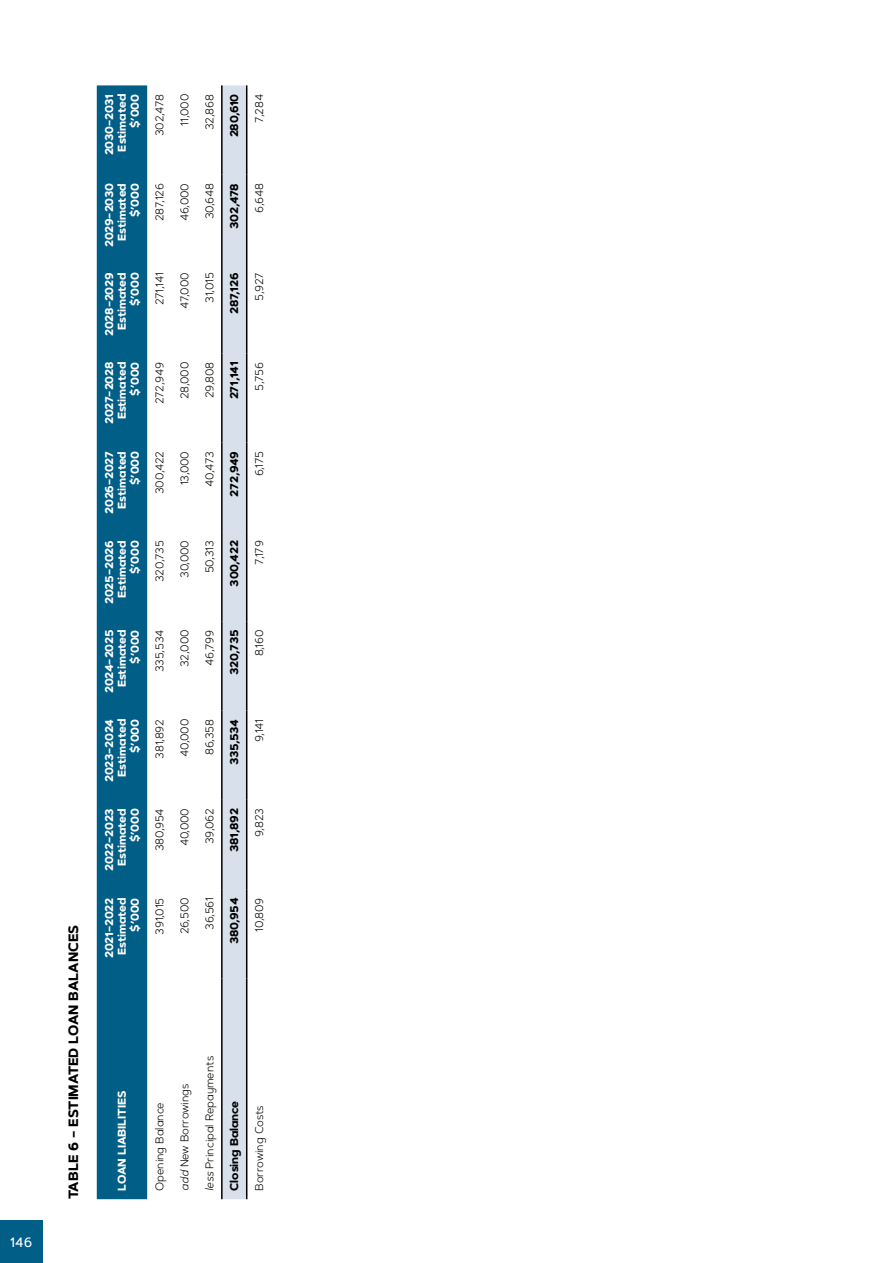
<style>
.page{position:relative;width:893px;height:1263px;background:#fff}
.page>*{position:absolute;margin:0;border:0;box-sizing:border-box;transform-origin:0 0}
.Sub_Heading_2{font:700 13.5px "Artegra Sans Alt";color:#000}
.t1{font:500 13.5px "Artegra Sans Alt";color:#fff}
.Table_content{font:300 11.25px "Artegra Sans Alt";letter-spacing:-.01em;color:#000}
.Table_content-2{font:700 11.25px/12.8px "Artegra Sans Alt";letter-spacing:-.005em;color:#fff;text-align:center}
.Table_content-3{font:700 11.25px "Artegra Sans Alt";letter-spacing:-.02em;color:#000}
.Table_content-4{font:700 11.25px "Artegra Sans Alt";letter-spacing:-.025em;color:#fff}
.s1{font-style:italic}
</style>
<div class="page">
<div style="left:97px;top:85px;width:50px;height:1114px;background:#005e87"></div>
<div style="left:223px;top:85px;width:23px;height:1114px;background:#d8e1eb"></div>
<hr style="left:221px;top:978px;width:2px;height:221px;background:#000">
<hr style="left:221px;top:889px;width:2px;height:89px;background:#000">
<hr style="left:221px;top:800px;width:2px;height:89px;background:#000">
<hr style="left:221px;top:710px;width:2px;height:90px;background:#000">
<hr style="left:221px;top:621px;width:2px;height:89px;background:#000">
<hr style="left:221px;top:532px;width:2px;height:89px;background:#000">
<hr style="left:221px;top:443px;width:2px;height:89px;background:#000">
<hr style="left:221px;top:353px;width:2px;height:90px;background:#000">
<hr style="left:221px;top:264px;width:2px;height:89px;background:#000">
<hr style="left:221px;top:175px;width:2px;height:89px;background:#000">
<hr style="left:221px;top:85px;width:2px;height:90px;background:#000">
<hr style="left:246px;top:978px;width:1px;height:221px;background:#000">
<hr style="left:246px;top:889px;width:1px;height:89px;background:#000">
<hr style="left:246px;top:800px;width:1px;height:89px;background:#000">
<hr style="left:246px;top:710px;width:1px;height:90px;background:#000">
<hr style="left:246px;top:621px;width:1px;height:89px;background:#000">
<hr style="left:246px;top:532px;width:1px;height:89px;background:#000">
<hr style="left:246px;top:443px;width:1px;height:89px;background:#000">
<hr style="left:246px;top:353px;width:1px;height:90px;background:#000">
<hr style="left:246px;top:264px;width:1px;height:89px;background:#000">
<hr style="left:246px;top:175px;width:1px;height:89px;background:#000">
<hr style="left:246px;top:85px;width:1px;height:90px;background:#000">
<div style="left:0;top:1220px;width:43px;height:43px;background:#005e87"></div>
<p class="t1" style="left:10px;top:1232px;width:24px">146</p>
<p class="Sub_Heading_2" style="left:63px;top:1199px;width:276px;rotate:-90deg">TABLE 6 – ESTIMATED LOAN BALANCES</p>
<p class="Table_content-2" style="left:103px;top:155px;width:63px;rotate:-90deg">2030–2031</p>
<p class="Table_content-2" style="left:116px;top:152px;width:59px;rotate:-90deg">Estimated</p>
<p class="Table_content-2" style="left:129px;top:128px;width:35px;rotate:-90deg">$’000</p>
<p class="Table_content-2" style="left:103px;top:247px;width:66px;rotate:-90deg">2029–2030</p>
<p class="Table_content-2" style="left:116px;top:241px;width:59px;rotate:-90deg">Estimated</p>
<p class="Table_content-2" style="left:129px;top:217px;width:35px;rotate:-90deg">$’000</p>
<p class="Table_content-2" style="left:103px;top:336px;width:65px;rotate:-90deg">2028–2029<br>Estimated</p>
<p class="Table_content-2" style="left:129px;top:306px;width:35px;rotate:-90deg">$’000</p>
<p class="Table_content-4" style="left:101px;top:424px;width:64px;rotate:-90deg">2027–2028</p>
<p class="Table_content-2" style="left:116px;top:419px;width:59px;rotate:-90deg">Estimated</p>
<p class="Table_content-2" style="left:129px;top:396px;width:35px;rotate:-90deg">$’000</p>
<p class="Table_content-4" style="left:101px;top:514px;width:64px;rotate:-90deg">2026–2027</p>
<p class="Table_content-2" style="left:116px;top:509px;width:59px;rotate:-90deg">Estimated</p>
<p class="Table_content-2" style="left:129px;top:485px;width:35px;rotate:-90deg">$’000</p>
<p class="Table_content-2" style="left:103px;top:604px;width:65px;rotate:-90deg">2025–2026</p>
<p class="Table_content-2" style="left:116px;top:598px;width:59px;rotate:-90deg">Estimated</p>
<p class="Table_content-2" style="left:129px;top:574px;width:35px;rotate:-90deg">$’000</p>
<p class="Table_content-4" style="left:101px;top:693px;width:65px;rotate:-90deg">2024–2025</p>
<p class="Table_content-2" style="left:116px;top:687px;width:59px;rotate:-90deg">Estimated</p>
<p class="Table_content-2" style="left:129px;top:664px;width:35px;rotate:-90deg">$’000</p>
<p class="Table_content-4" style="left:101px;top:782px;width:65px;rotate:-90deg">2023–2024</p>
<p class="Table_content-2" style="left:116px;top:777px;width:59px;rotate:-90deg">Estimated</p>
<p class="Table_content-2" style="left:129px;top:753px;width:35px;rotate:-90deg">$’000</p>
<p class="Table_content-2" style="left:103px;top:871px;width:64px;rotate:-90deg">2022–2023</p>
<p class="Table_content-2" style="left:116px;top:866px;width:59px;rotate:-90deg">Estimated</p>
<p class="Table_content-2" style="left:129px;top:842px;width:35px;rotate:-90deg">$’000</p>
<p class="Table_content-2" style="left:103px;top:958px;width:62px;rotate:-90deg">2021–2022</p>
<p class="Table_content-2" style="left:116px;top:955px;width:59px;rotate:-90deg">Estimated</p>
<p class="Table_content-2" style="left:129px;top:931px;width:35px;rotate:-90deg">$’000</p>
<p class="Table_content" style="left:152px;top:136px;width:43px;rotate:-90deg">302,478</p>
<p class="Table_content" style="left:152px;top:221px;width:39px;rotate:-90deg">287,126</p>
<p class="Table_content" style="left:152px;top:305px;width:34px;rotate:-90deg">271,141</p>
<p class="Table_content" style="left:152px;top:404px;width:44px;rotate:-90deg">272,949</p>
<p class="Table_content" style="left:152px;top:494px;width:44px;rotate:-90deg">300,422</p>
<p class="Table_content" style="left:152px;top:582px;width:43px;rotate:-90deg">320,735</p>
<p class="Table_content" style="left:152px;top:672px;width:44px;rotate:-90deg">335,534</p>
<p class="Table_content" style="left:152px;top:759px;width:41px;rotate:-90deg">381,892</p>
<p class="Table_content" style="left:152px;top:851px;width:44px;rotate:-90deg">380,954</p>
<p class="Table_content" style="left:152px;top:935px;width:39px;rotate:-90deg">391,015</p>
<p class="Table_content" style="left:177px;top:126px;width:33px;rotate:-90deg">11,000</p>
<p class="Table_content" style="left:177px;top:221px;width:39px;rotate:-90deg">46,000</p>
<p class="Table_content" style="left:177px;top:309px;width:38px;rotate:-90deg">47,000</p>
<p class="Table_content" style="left:177px;top:399px;width:39px;rotate:-90deg">28,000</p>
<p class="Table_content" style="left:177px;top:485px;width:36px;rotate:-90deg">13,000</p>
<p class="Table_content" style="left:177px;top:578px;width:39px;rotate:-90deg">30,000</p>
<p class="Table_content" style="left:177px;top:667px;width:39px;rotate:-90deg">32,000</p>
<p class="Table_content" style="left:177px;top:757px;width:40px;rotate:-90deg">40,000</p>
<p class="Table_content" style="left:177px;top:846px;width:40px;rotate:-90deg">40,000</p>
<p class="Table_content" style="left:177px;top:934px;width:38px;rotate:-90deg">26,500</p>
<p class="Table_content" style="left:202px;top:130px;width:38px;rotate:-90deg">32,868</p>
<p class="Table_content-3" style="left:226px;top:137px;width:45px;rotate:-90deg">280,610</p>
<p class="Table_content" style="left:252px;top:123px;width:30px;rotate:-90deg">7,284</p>
<p class="Table_content" style="left:202px;top:219px;width:38px;rotate:-90deg">30,648</p>
<p class="Table_content-3" style="left:226px;top:229px;width:47px;rotate:-90deg">302,478</p>
<p class="Table_content" style="left:252px;top:213px;width:31px;rotate:-90deg">6,648</p>
<p class="Table_content" style="left:202px;top:303px;width:32px;rotate:-90deg">31,015</p>
<p class="Table_content-3" style="left:226px;top:314px;width:43px;rotate:-90deg">287,126</p>
<p class="Table_content" style="left:252px;top:301px;width:30px;rotate:-90deg">5,927</p>
<p class="Table_content" style="left:202px;top:398px;width:38px;rotate:-90deg">29,808</p>
<p class="Table_content-3" style="left:226px;top:399px;width:39px;rotate:-90deg">271,141</p>
<p class="Table_content" style="left:252px;top:391px;width:30px;rotate:-90deg">5,756</p>
<p class="Table_content" style="left:202px;top:487px;width:37px;rotate:-90deg">40,473</p>
<p class="Table_content-3" style="left:226px;top:497px;width:47px;rotate:-90deg">272,949</p>
<p class="Table_content" style="left:252px;top:476px;width:27px;rotate:-90deg">6,175</p>
<p class="Table_content" style="left:202px;top:573px;width:34px;rotate:-90deg">50,313</p>
<p class="Table_content-3" style="left:226px;top:586px;width:48px;rotate:-90deg">300,422</p>
<p class="Table_content" style="left:252px;top:565px;width:26px;rotate:-90deg">7,179</p>
<p class="Table_content" style="left:202px;top:666px;width:37px;rotate:-90deg">46,799</p>
<p class="Table_content-3" style="left:226px;top:675px;width:47px;rotate:-90deg">320,735</p>
<p class="Table_content" style="left:252px;top:656px;width:28px;rotate:-90deg">8,160</p>
<p class="Table_content" style="left:202px;top:755px;width:37px;rotate:-90deg">86,358</p>
<p class="Table_content-3" style="left:226px;top:765px;width:48px;rotate:-90deg">335,534</p>
<p class="Table_content" style="left:252px;top:742px;width:24px;rotate:-90deg">9,141</p>
<p class="Table_content" style="left:202px;top:844px;width:37px;rotate:-90deg">39,062</p>
<p class="Table_content-3" style="left:226px;top:852px;width:45px;rotate:-90deg">381,892</p>
<p class="Table_content" style="left:252px;top:837px;width:30px;rotate:-90deg">9,823</p>
<p class="Table_content" style="left:202px;top:930px;width:34px;rotate:-90deg">36,561</p>
<p class="Table_content-3" style="left:226px;top:944px;width:48px;rotate:-90deg">380,954</p>
<p class="Table_content" style="left:252px;top:931px;width:35px;rotate:-90deg">10,809</p>
<p class="Table_content-2" style="left:116px;top:1191px;width:101px;rotate:-90deg">LOAN LIABILITIES</p>
<p class="Table_content" style="left:152px;top:1191px;width:90px;rotate:-90deg">Opening Balance</p>
<p class="Table_content" style="left:177px;top:1191px;width:108px;rotate:-90deg"><span class="s1">add</span> New Borrowings</p>
<p class="Table_content" style="left:202px;top:1191px;width:136px;rotate:-90deg"><span class="s1">less</span> Principal Repayments</p>
<p class="Table_content-3" style="left:226px;top:1191px;width:91px;rotate:-90deg">Closing Balance</p>
<p class="Table_content" style="left:252px;top:1191px;width:87px;rotate:-90deg">Borrowing Costs</p>
</div>
